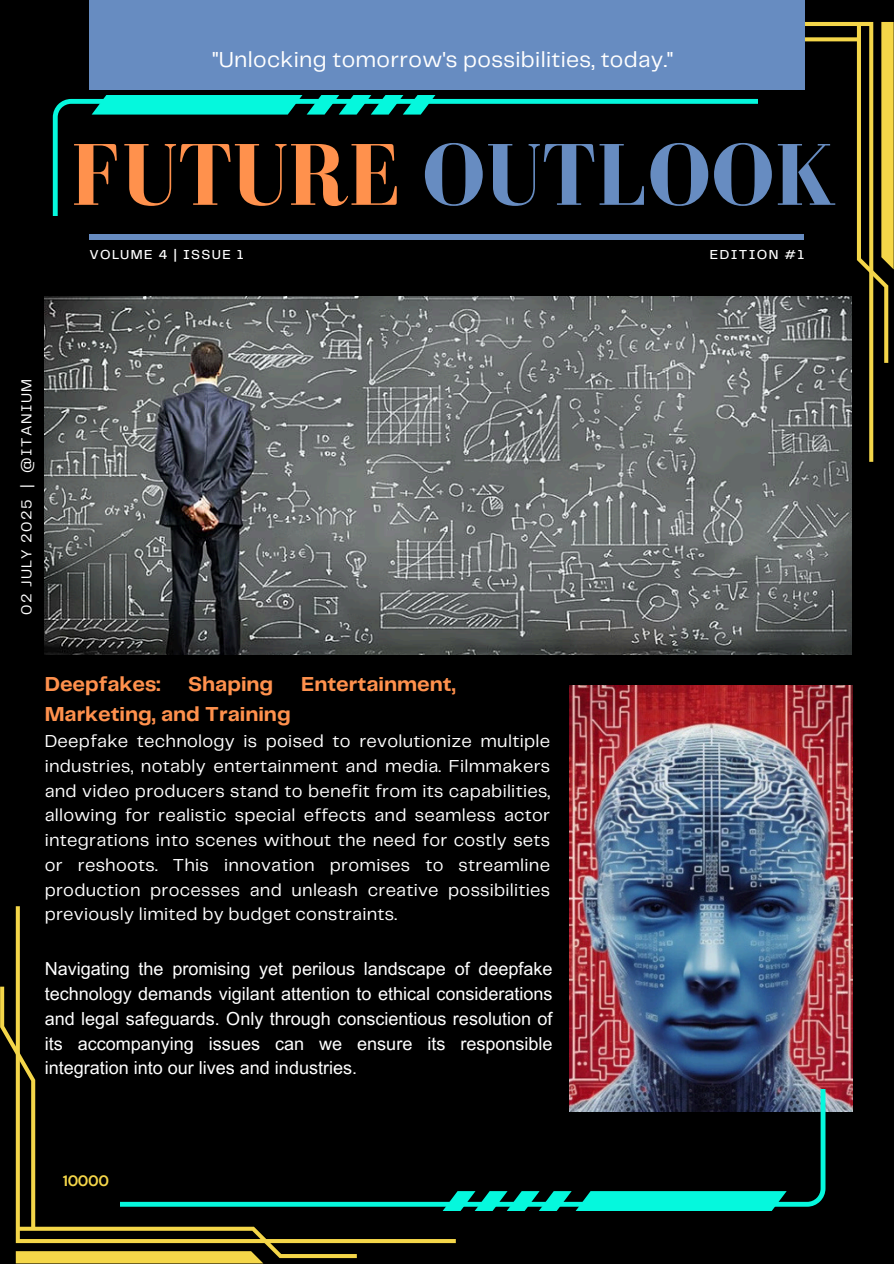
<style>
.page{position:relative;width:894px;height:1264px;background:#fff}
.page>*{position:absolute;margin:0;border:0;box-sizing:border-box;transform-origin:0 0}
.t1{font:700 90px "Bodoni FLF";color:#678cc1}
.t2{font:22.65px "Telegraf";letter-spacing:.015em;color:#fff}
.t3{font:700 21px "Telegraf";color:#ff914d}
.t4{font:18px/24.8px "Telegraf";letter-spacing:.015em;color:#fff;text-align:justify}
.t5{font:18px/24.8px "Arial MT Pro";color:#fff;text-align:justify}
.t6{font:15px "Telegraf";letter-spacing:.1em;color:#fff}
.t7{font:700 15px "DM Sans";letter-spacing:-.03em;color:#f4d649}
.t8{font:500 13.5px "Telegraf";letter-spacing:.1em;color:#fff}
.s1{color:#ff914d}
</style>
<div class="page">
<div style="left:0;top:0;width:893px;height:1263px;background:#000"></div>
<svg style="left:53px;top:99px;width:483px;height:117px"></svg>
<svg style="left:92px;top:95px;width:348px;height:20px"></svg>
<svg style="left:536px;top:89px;width:337px;height:373px"></svg>
<svg style="left:616px;top:6px;width:277px;height:357px"></svg>
<img style="left:45px;top:296px;width:806px;height:358px">
<div style="left:89px;top:0;width:715px;height:89px;background:#678cc1"></div>
<div style="left:89px;top:234px;width:715px;height:6px;background:#678cc1"></div>
<img style="left:569px;top:685px;width:282px;height:426px">
<svg style="left:16px;top:906px;width:439px;height:336px"></svg>
<svg style="left:0;top:986px;width:357px;height:277px"></svg>
<svg style="left:121px;top:1089px;width:704px;height:117px"></svg>
<svg style="left:437px;top:1191px;width:349px;height:19px"></svg>
<h1 class="t2" style="left:212px;top:50px;width:462px">"Unlocking tomorrow's possibilities, today."</h1>
<p class="t1" style="left:71px;top:126px;width:767px"><span class="s1">FUTURE</span> OUTLOOK</p>
<h5 class="t8" style="left:89px;top:249px;width:156px">VOLUME 4 | ISSUE 1</h5>
<p class="t8" style="left:709px;top:249px;width:96px">EDITION #1</p>
<h1 class="t6" style="left:20px;top:615px;width:238px;rotate:-90deg">02 JULY 2025 | @ITANIUM</h1>
<p class="t3" style="left:45px;top:675px;width:117px">Deepfakes:</p>
<p class="t3" style="left:188px;top:675px;width:87px">Shaping</p>
<p class="t3" style="left:301px;top:675px;width:156px">Entertainment,</p>
<p class="t3" style="left:45px;top:704px;width:247px">Marketing, and Training</p>
<h5 class="t4" style="left:45px;top:729px;width:507px">Deepfake technology is poised to revolutionize multiple industries, notably entertainment and media. Filmmakers and video producers stand to benefit from its capabilities, allowing for realistic special effects and seamless actor integrations into scenes without the need for costly sets or reshoots. This innovation promises to streamline production processes and unleash creative possibilities previously limited by budget constraints.</h5>
<h2 class="t5" style="left:45px;top:958px;width:509px">Navigating the promising yet perilous landscape of deepfake technology demands vigilant attention to ethical considerations and legal safeguards. Only through conscientious resolution of its accompanying issues can we ensure its responsible integration into our lives and industries.</h2>
<p class="t7" style="left:63px;top:1171px;width:48px">10000</p>
</div>
